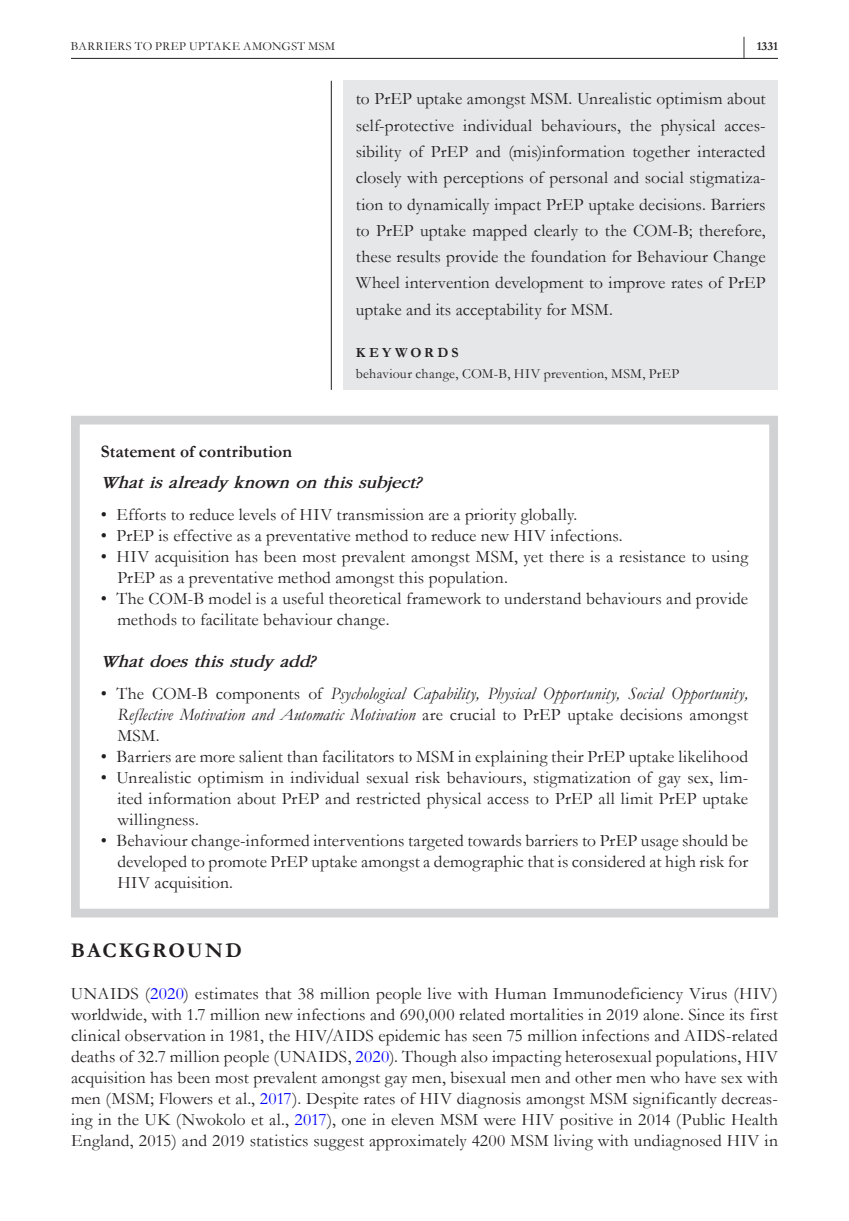
<style>
.page{position:relative;width:849px;height:1221px;background:#fff}
.page>*{position:absolute;margin:0;border:0;box-sizing:border-box;transform-origin:0 0}
.t1{font:700 21px "Garamond";letter-spacing:.09em;color:#231f20}
.t2{font:17.5px/21px "Garamond";letter-spacing:.005em;color:#231f20;text-align:justify}
.t3{font:italic 17.5px/21px "Garamond";letter-spacing:.005em;color:#231f20;text-align:justify}
.t4{font:italic 700 17.5px "Garamond";color:#231f20}
.t5{font:700 17.5px "Garamond";color:#231f20}
.t6{font:14px "Garamond";letter-spacing:.015em;color:#231f20}
.t7{font:700 14px "Garamond";letter-spacing:.23em;color:#231f20}
.t8{font:12.25px "Garamond";letter-spacing:.035em;color:#231f20}
.t9{font:700 12.25px "Garamond";color:#231f20}
.s1{font-size:23.62px}
.s2{font-style:normal}
.s3{color:#00f}
</style>
<div class="page">
<hr style="left:71px;top:58px;width:706px;height:1px;background:#231f20">
<div style="left:343px;top:81px;width:434px;height:309px;background:#e6e7e9"></div>
<hr style="left:331px;top:81px;width:1px;height:309px;background:#231f20">
<div style="left:71px;top:416px;width:706px;height:501px;border:9px solid #d1d2d4"></div>
<p class="t8" style="left:71px;top:38px;width:265px">BARRIERS TO PREP UPTAKE AMONGST MSM</p>
<p class="t9" style="left:740px;top:38px;width:38px"><span class="s1">|</span> 1331</p>
<p class="t2" style="left:356px;top:85px;width:411px;line-height:26.2px">to PrEP uptake amongst MSM. Unrealistic optimism about self-protective individual behaviours, the physical acces&shy;sibility of PrEP and (mis)information together interacted closely with perceptions of personal and social stigmatiza&shy;tion to dynamically impact PrEP uptake decisions. Barriers to PrEP uptake mapped clearly to the COM-B; therefore, these results provide the foundation for Behaviour Change Wheel intervention development to improve rates of PrEP uptake and its acceptability for MSM.</p>
<p class="t7" style="left:356px;top:342px;width:104px">KEYWORDS</p>
<p class="t6" style="left:356px;top:364px;width:325px">behaviour change, COM-B, HIV prevention, MSM, PrEP</p>
<p class="t5" style="left:101px;top:439px;width:193px">Statement of contribution</p>
<p class="t4" style="left:101px;top:473px;width:322px">What is already known on this subject?</p>
<p class="t2" style="left:101px;top:503px;width:478px">• Efforts to reduce levels of HIV transmission are a priority globally.</p>
<p class="t2" style="left:101px;top:524px;width:523px">• PrEP is effective as a preventative method to reduce new HIV infections.</p>
<p class="t2" style="left:117px;top:545px;width:632px;text-indent:-17px">• HIV acquisition has been most prevalent amongst MSM, yet there is a resistance to using<br>PrEP as a preventative method amongst this population.</p>
<p class="t2" style="left:117px;top:587px;width:632px;text-indent:-17px">• The COM-B model is a useful theoretical framework to understand behaviours and provide methods to facilitate behaviour change.</p>
<p class="t4" style="left:101px;top:652px;width:216px">What does this study add?</p>
<p class="t3" style="left:117px;top:682px;width:632px;text-indent:-17px"><span class="s2">• The COM-B components of</span> Psychological Capability, Physical Opportunity, Social Opportunity, Reflective Motivation and Automatic Motivation <span class="s2">are crucial to PrEP uptake decisions amongst MSM.</span></p>
<p class="t2" style="left:101px;top:745px;width:648px">• Barriers are more salient than facilitators to MSM in explaining their PrEP uptake likelihood</p>
<p class="t2" style="left:117px;top:766px;width:632px;text-indent:-17px">• Unrealistic optimism in individual sexual risk behaviours, stigmatization of gay sex, lim&shy;ited information about PrEP and restricted physical access to PrEP all limit PrEP uptake willingness.</p>
<p class="t2" style="left:117px;top:829px;width:632px;text-indent:-17px">• Behaviour change-informed interventions targeted towards barriers to PrEP usage should be developed to promote PrEP uptake amongst a demographic that is considered at high risk for HIV acquisition.</p>
<p class="t1" style="left:71px;top:936px;width:172px">BACKGROUND</p>
<p class="t2" style="left:71px;top:982px;width:708px">UNAIDS (<span class="s3">2020</span>) estimates that 38 million people live with Human Immunodeficiency Virus (HIV) worldwide, with 1.7 million new infections and 690,000 related mortalities in 2019 alone. Since its first clinical observation in 1981, the HIV/AIDS epidemic has seen 75 million infections and AIDS-related deaths of 32.7 million people (UNAIDS, <span class="s3">2020</span>). Though also impacting heterosexual populations, HIV acquisition has been most prevalent amongst gay men, bisexual men and other men who have sex with men (MSM; Flowers et al., <span class="s3">2017</span>). Despite rates of HIV diagnosis amongst MSM significantly decreas&shy;ing in the UK (Nwokolo et al., <span class="s3">2017</span>), one in eleven MSM were HIV positive in 2014 (Public Health England, 2015) and 2019 statistics suggest approximately 4200 MSM living with undiagnosed HIV in</p>
</div>
